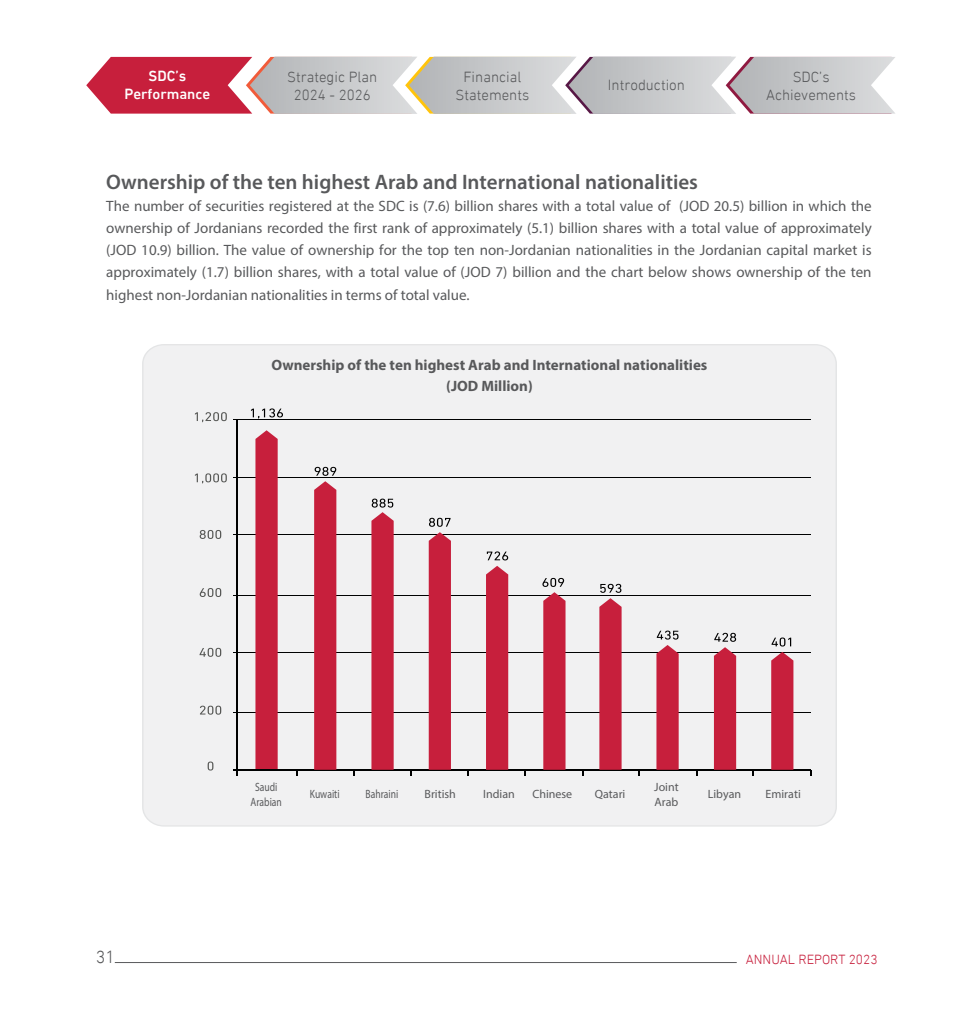
<style>
.page{position:relative;width:978px;height:1021px;background:#fff}
.page>*{position:absolute;margin:0;border:0;box-sizing:border-box;transform-origin:0 0}
.t1{font:600 21px "Myriad Pro";color:#58595b}
.t2{font:300 18px "DIN Next LT Arabic";color:#58595b}
.t3{font:15px/22.2px "Myriad Pro";color:#58595b}
.t4{font:300 15px/18px "DIN Next LT Arabic";color:#58595b;text-align:center}
.t5{font:700 15px/21px "Myriad Pro";color:#58595b;text-align:center}
.t6{font:500 15px/18px "DIN Next LT Arabic";color:#fff;text-align:center}
.t7{font:300 13.5px "DIN Next LTW23";color:#c71f3c}
.t8{font:12px "Myriad Pro";color:#58595b}
.t9{font:12px "Myriad Pro";color:#58595b;scale:.8 1}
</style>
<div class="page">
<hr style="left:115px;top:962px;width:622px;height:1px;background:#58595b">
<svg style="left:86px;top:57px;width:809px;height:57px;background:#ccaeb3"></svg>
<div style="left:142px;top:344px;width:695px;height:482px;background:#f1f1f2"></div>
<svg style="left:195px;top:412px;width:32px;height:10px"></svg>
<svg style="left:195px;top:473px;width:32px;height:10px"></svg>
<svg style="left:200px;top:530px;width:21px;height:9px"></svg>
<svg style="left:200px;top:588px;width:21px;height:9px"></svg>
<svg style="left:200px;top:648px;width:21px;height:9px"></svg>
<svg style="left:200px;top:705px;width:21px;height:9px"></svg>
<svg style="left:208px;top:761px;width:5px;height:9px"></svg>
<hr style="left:236px;top:419px;width:2px;height:356px;background:#000101">
<hr style="left:233px;top:712px;width:578px;height:1px;background:#000101">
<hr style="left:233px;top:652px;width:578px;height:1px;background:#000101">
<hr style="left:233px;top:595px;width:578px;height:1px;background:#000101">
<hr style="left:233px;top:534px;width:578px;height:1px;background:#000101">
<hr style="left:233px;top:477px;width:578px;height:1px;background:#000101">
<hr style="left:233px;top:419px;width:578px;height:1px;background:#000101">
<svg style="left:255px;top:430px;width:23px;height:339px;background:#c82844"></svg>
<svg style="left:251px;top:408px;width:32px;height:11px"></svg>
<hr style="left:233px;top:769px;width:578px;height:1px;background:#000101">
<svg style="left:314px;top:467px;width:22px;height:302px;background:#c62944"></svg>
<svg style="left:371px;top:498px;width:23px;height:271px;background:#c7304a"></svg>
<svg style="left:429px;top:518px;width:22px;height:251px;background:#c62b45"></svg>
<div style="left:486px;top:566px;width:22px;height:203px;background:#c71f3c"></div>
<svg style="left:487px;top:551px;width:21px;height:9px"></svg>
<svg style="left:542px;top:578px;width:23px;height:191px;background:#c83952"></svg>
<svg style="left:599px;top:584px;width:23px;height:185px;background:#c7354e"></svg>
<svg style="left:656px;top:645px;width:23px;height:124px;background:#c92c47"></svg>
<svg style="left:657px;top:630px;width:21px;height:9px"></svg>
<svg style="left:714px;top:632px;width:22px;height:137px;background:#c6364f"></svg>
<svg style="left:771px;top:652px;width:22px;height:117px;background:#c62642"></svg>
<svg style="left:772px;top:637px;width:19px;height:9px"></svg>
<p class="t6" style="left:124px;top:67px;width:87px">SDC s’<br>Performance</p>
<p class="t4" style="left:766px;top:68px;width:92px">SDC s’<br>Achievements</p>
<p class="t4" style="left:287px;top:67px;width:92px">Strategic Plan<br>2024 - 2026</p>
<p class="t4" style="left:463px;top:68px;width:60px">Financial</p>
<p class="t4" style="left:608px;top:76px;width:79px">Introduction</p>
<p class="t4" style="left:455px;top:86px;width:75px">Statements</p>
<h1 class="t1" style="left:106px;top:168px;width:593px">Ownership of the ten highest Arab and International nationalities</h1>
<p class="t3" style="left:679px;top:194px;width:194px">(JOD 20.5) billion in which the</p>
<p class="t3" style="left:106px;top:194px;width:767px">The number of securities registered at the SDC is (7.6) billion shares with a total value of<br>ownership of Jordanians recorded the first rank of approximately (5.1) billion shares with a total value of approximately (JOD 10.9) billion. The value of ownership for the top ten non-Jordanian nationalities in the Jordanian capital market is approximately (1.7) billion shares, with a total value of (JOD 7) billion and the chart below shows ownership of the ten highest non-Jordanian nationalities in terms of total value.</p>
<p class="t5" style="left:272px;top:354px;width:437px">Ownership of the ten highest Arab and International nationalities (JOD Million(</p>
<p class="t2" style="left:96px;top:946px;width:21px">31</p>
<p class="t9" style="left:255px;top:779px;width:29px">Saudi</p>
<p class="t8" style="left:654px;top:779px;width:26px">Joint</p>
<p class="t8" style="left:595px;top:786px;width:32px">Qatari</p>
<p class="t9" style="left:366px;top:786px;width:42px">Bahraini</p>
<p class="t8" style="left:425px;top:786px;width:33px">British</p>
<p class="t8" style="left:483px;top:786px;width:33px">Indian</p>
<p class="t8" style="left:532px;top:786px;width:41px">Chinese</p>
<p class="t9" style="left:310px;top:786px;width:39px">Kuwaiti</p>
<p class="t9" style="left:251px;top:794px;width:41px">Arabian</p>
<p class="t8" style="left:655px;top:794px;width:25px">Arab</p>
<p class="t8" style="left:708px;top:786px;width:35px">Libyan</p>
<p class="t8" style="left:766px;top:786px;width:37px">Emirati</p>
<p class="t7" style="left:746px;top:951px;width:133px">ANNUAL REPORT 2023</p>
</div>
